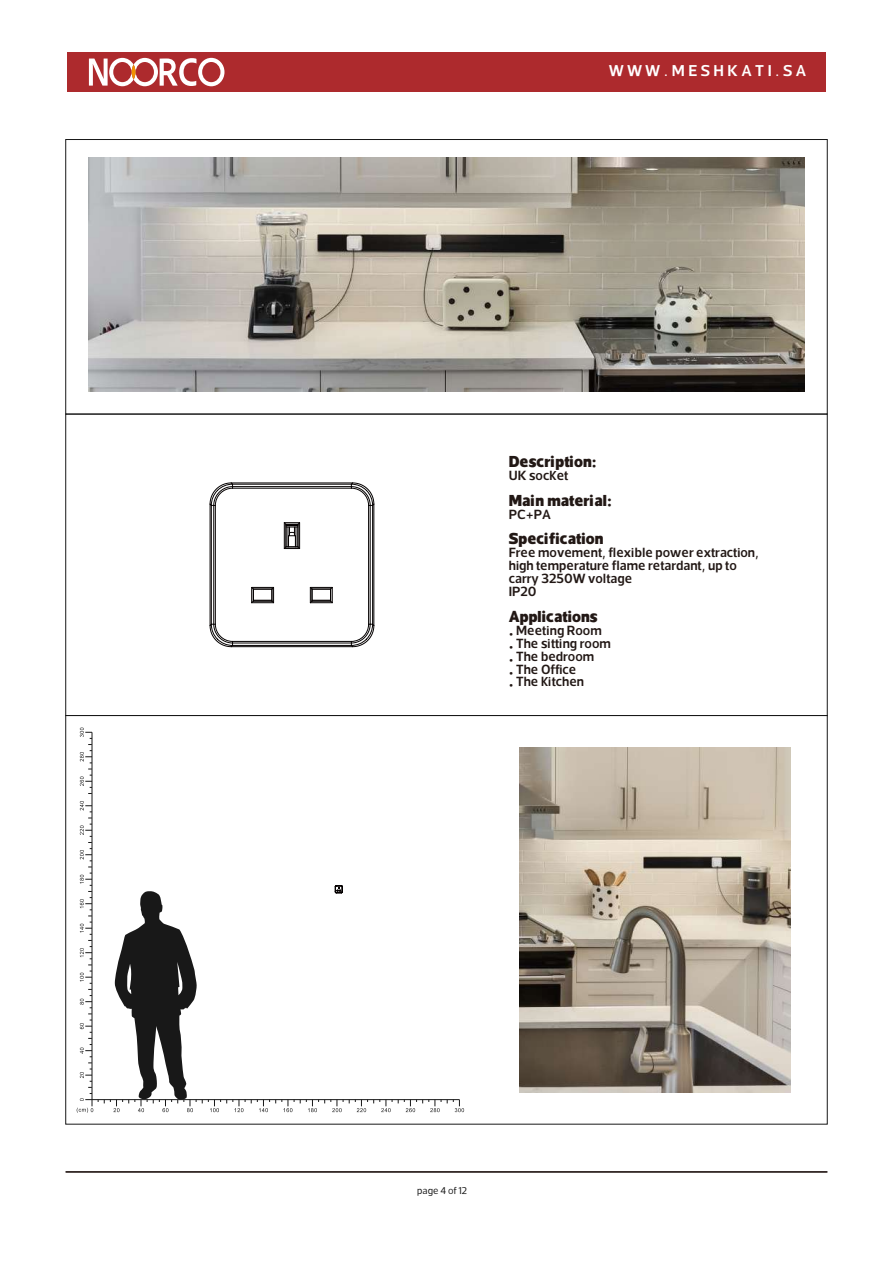
<style>
.page{position:relative;width:893px;height:1262px;background:#fff}
.page>*{position:absolute;margin:0;border:0;box-sizing:border-box;transform-origin:0 0}
.t1{font:24.45px "Somar";color:#221815}
.t2{font:24px "Somar";letter-spacing:.145em;color:#fff}
.t3{font:20.4px "Somar";color:#221815}
.t4{font:15px "Somar";color:#181818}
</style>
<div class="page">
<img style="left:89px;top:157px;width:716px;height:235px">
<hr style="left:210px;top:504px;width:1px;height:121px;background:#040000">
<hr style="left:211px;top:505px;width:1px;height:119px;background:#040000">
<hr style="left:213px;top:505px;width:1px;height:119px;background:#040000">
<hr style="left:215px;top:505px;width:1px;height:119px;background:#040000">
<hr style="left:231px;top:646px;width:122px;height:1px;background:#040000">
<hr style="left:232px;top:645px;width:119px;height:1px;background:#040000">
<hr style="left:232px;top:643px;width:119px;height:1px;background:#040000">
<hr style="left:232px;top:641px;width:119px;height:1px;background:#040000">
<svg style="left:251px;top:587px;width:23px;height:16px"></svg>
<svg style="left:310px;top:587px;width:23px;height:16px"></svg>
<hr style="left:368px;top:505px;width:1px;height:119px;background:#040000">
<hr style="left:370px;top:505px;width:1px;height:119px;background:#040000">
<hr style="left:232px;top:488px;width:119px;height:1px;background:#040000">
<hr style="left:232px;top:486px;width:119px;height:1px;background:#040000">
<hr style="left:372px;top:505px;width:1px;height:119px;background:#040000">
<hr style="left:373px;top:504px;width:1px;height:121px;background:#040000">
<hr style="left:232px;top:484px;width:119px;height:1px;background:#040000">
<hr style="left:231px;top:483px;width:122px;height:1px;background:#040000">
<svg style="left:351px;top:624px;width:23px;height:23px"></svg>
<svg style="left:210px;top:624px;width:23px;height:23px"></svg>
<svg style="left:210px;top:482px;width:23px;height:24px"></svg>
<svg style="left:351px;top:482px;width:23px;height:24px"></svg>
<svg style="left:284px;top:522px;width:16px;height:27px"></svg>
<svg style="left:335px;top:885px;width:8px;height:8px"></svg>
<div style="left:65px;top:1171px;width:762px;height:1px;border:1px solid #362b29"></div>
<hr style="left:92px;top:1099px;width:367px;height:1px;background:#181818">
<svg style="left:300px;top:1099px;width:43px;height:13px"></svg>
<svg style="left:349px;top:1099px;width:43px;height:13px"></svg>
<svg style="left:398px;top:1099px;width:43px;height:13px"></svg>
<svg style="left:447px;top:1099px;width:17px;height:13px"></svg>
<hr style="left:92px;top:732px;width:1px;height:367px;background:#181818">
<svg style="left:80px;top:727px;width:12px;height:67px"></svg>
<svg style="left:77px;top:801px;width:217px;height:311px"></svg>
<img style="left:519px;top:747px;width:271px;height:345px">
<div style="left:67px;top:52px;width:758px;height:40px;background:#ad2a2d"></div>
<svg style="left:89px;top:58px;width:135px;height:28px"></svg>
<p class="t2" style="left:609px;top:55px;width:199px">WWW.MESHKATI.SA</p>
<p class="t1" style="left:508px;top:444px;width:89px">Description:</p>
<p class="t3" style="left:508px;top:461px;width:61px">UK socket</p>
<p class="t1" style="left:508px;top:483px;width:105px">Main material:</p>
<p class="t3" style="left:508px;top:500px;width:44px">PC+PA</p>
<p class="t1" style="left:508px;top:522px;width:96px">Specification</p>
<p class="t3" style="left:508px;top:539px;width:252px">Free movement, flexible power extraction,</p>
<p class="t3" style="left:508px;top:551px;width:229px">high temperature flame retardant, up to</p>
<p class="t3" style="left:508px;top:564px;width:125px">carry 3250W voltage</p>
<p class="t3" style="left:508px;top:577px;width:29px">IP20</p>
<p class="t1" style="left:508px;top:599px;width:90px">Applications</p>
<p class="t3" style="left:508px;top:616px;width:94px">• Meeting Room</p>
<p class="t3" style="left:508px;top:629px;width:104px">• The sitting room</p>
<p class="t3" style="left:508px;top:642px;width:87px">• The bedroom</p>
<p class="t3" style="left:508px;top:655px;width:69px">• The Office</p>
<p class="t3" style="left:508px;top:668px;width:77px">• The kitchen</p>
<p class="t4" style="left:417px;top:1180px;width:51px">page 4 of 12</p>
</div>
